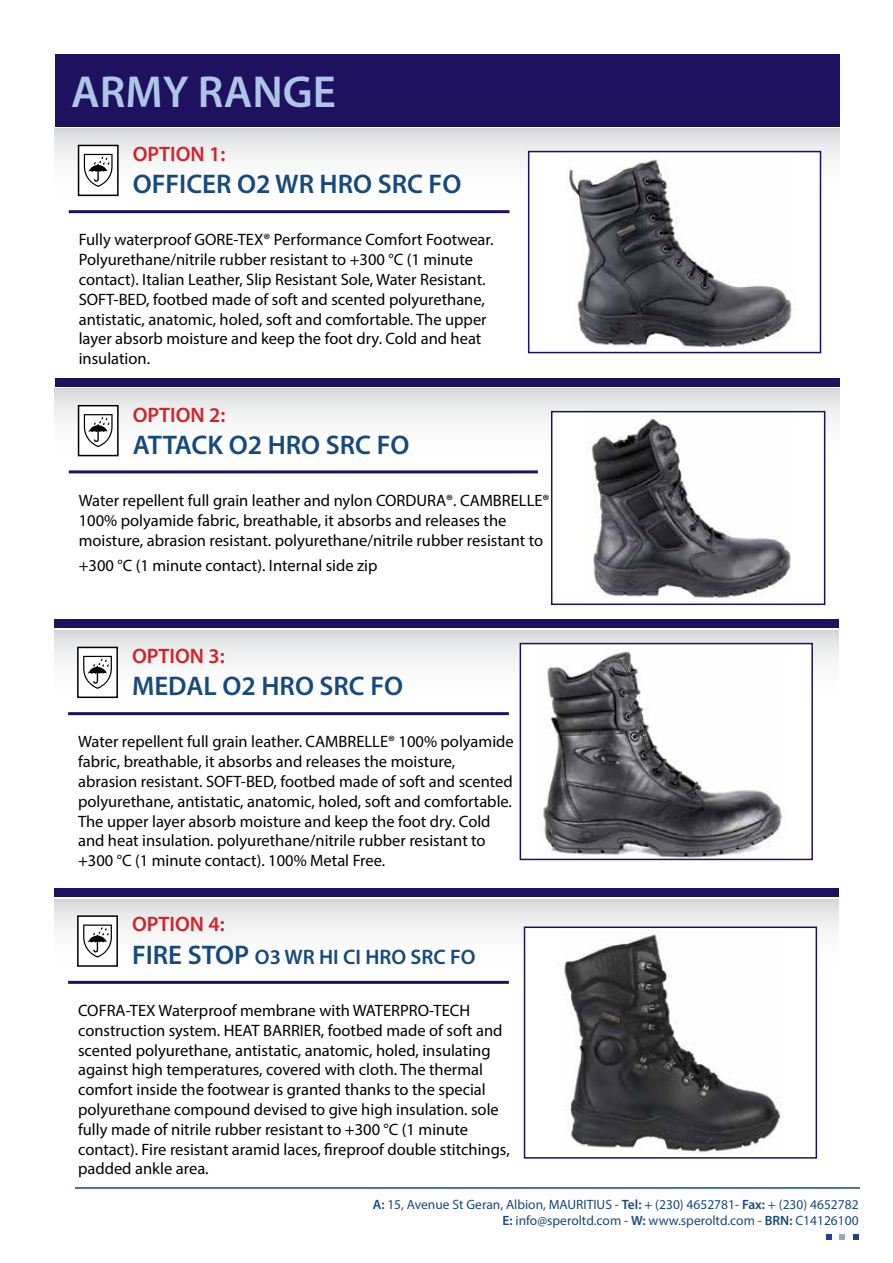
<style>
.page{position:relative;width:893px;height:1263px;background:#fff}
.page>*{position:absolute;margin:0;border:0;box-sizing:border-box;transform-origin:0 0}
.t1{font:600 45px "Myriad Pro";color:#aec5e7}
.t2{font:600 27px "Myriad Pro";color:#174a7c}
.t3{font:600 21px/32.4px "Myriad Pro";color:#174a7c}
.t4{font:600 21px "Myriad Pro";color:#d2232a}
.t5{font:16.5px/19.8px "Myriad Pro";color:#000}
.t6{font:13.5px/16.2px "Myriad Pro";color:#174a7c;text-align:right}
.s1{color:#d2232a}
.s2{font-size:27px}
.s3{font-weight:600}
</style>
<div class="page">
<svg style="left:55px;top:389px;width:785px;height:105px"></svg>
<div style="left:55px;top:378px;width:785px;height:8px;background:#1d1160"></div>
<div style="left:79px;top:406px;width:39px;height:50px;background:#fff"></div>
<div style="left:78px;top:405px;width:41px;height:51px;border:2px solid #000"></div>
<hr style="left:69px;top:470px;width:469px;height:3px;background:#1d1160">
<svg style="left:84px;top:414px;width:29px;height:33px"></svg>
<div style="left:55px;top:54px;width:785px;height:72px;background:#1d1160"></div>
<svg style="left:55px;top:129px;width:785px;height:105px"></svg>
<hr style="left:69px;top:210px;width:440px;height:3px;background:#1d1160">
<div style="left:552px;top:412px;width:273px;height:192px;background:#fff"></div>
<img style="left:586px;top:416px;width:205px;height:182px">
<div style="left:551px;top:411px;width:274px;height:194px;border:2px solid #1d1160"></div>
<div style="left:79px;top:145px;width:39px;height:50px;background:#fff"></div>
<div style="left:78px;top:145px;width:41px;height:51px;border:2px solid #000"></div>
<svg style="left:84px;top:154px;width:29px;height:33px"></svg>
<div style="left:529px;top:152px;width:291px;height:201px;background:#fff"></div>
<img style="left:567px;top:157px;width:225px;height:191px">
<div style="left:528px;top:151px;width:293px;height:202px;border:2px solid #1d1160"></div>
<svg style="left:54px;top:631px;width:785px;height:105px"></svg>
<hr style="left:68px;top:712px;width:441px;height:3px;background:#1d1160">
<div style="left:78px;top:647px;width:39px;height:50px;background:#fff"></div>
<div style="left:77px;top:647px;width:41px;height:51px;border:2px solid #000"></div>
<svg style="left:83px;top:656px;width:29px;height:33px"></svg>
<div style="left:520px;top:644px;width:292px;height:215px;background:#fff"></div>
<img style="left:543px;top:651px;width:239px;height:206px">
<div style="left:520px;top:643px;width:293px;height:217px;border:2px solid #1d1160"></div>
<div style="left:54px;top:619px;width:785px;height:9px;background:#1d1160"></div>
<div style="left:54px;top:888px;width:785px;height:9px;background:#1d1160"></div>
<div style="left:54px;top:899px;width:785px;height:106px;background:linear-gradient(to bottom,#e6e7e8,#fff)"></div>
<hr style="left:68px;top:981px;width:441px;height:3px;background:#1d1160">
<div style="left:78px;top:916px;width:39px;height:50px;background:#fff"></div>
<div style="left:77px;top:915px;width:41px;height:52px;border:2px solid #000"></div>
<svg style="left:83px;top:924px;width:29px;height:33px"></svg>
<div style="left:524px;top:927px;width:292px;height:231px;background:#fff"></div>
<img style="left:564px;top:931px;width:217px;height:223px">
<div style="left:524px;top:926px;width:293px;height:232px;border:2px solid #1d1160"></div>
<svg style="left:853px;top:1234px;width:6px;height:6px"></svg>
<svg style="left:839px;top:1234px;width:6px;height:6px"></svg>
<svg style="left:826px;top:1234px;width:6px;height:6px"></svg>
<hr style="left:75px;top:1187px;width:785px;height:2px;background:#174a7c">
<h1 class="t1" style="left:71px;top:64px;width:266px">ARMY RANGE</h1>
<p class="t4" style="left:133px;top:140px;width:94px">OPTION 1:</p>
<h2 class="t2" style="left:133px;top:167px;width:330px">OFFICER O2 WR HRO SRC FO</h2>
<p class="t5" style="left:79px;top:230px;width:416px">Fully waterproof GORE-TEX® Performance Comfort Footwear.<br>Polyurethane/nitrile rubber resistant to +300 °C (1 minute contact). Italian Leather, Slip Resistant Sole, Water Resistant.<br>SOFT-BED, footbed made of soft and scented polyurethane, antistatic, anatomic, holed, soft and comfortable. The upper layer absorb moisture and keep the foot dry. Cold and heat insulation.</p>
<p class="t4" style="left:133px;top:401px;width:94px">OPTION 2:</p>
<h2 class="t2" style="left:133px;top:428px;width:278px">ATTACK O2 HRO SRC FO</h2>
<p class="t5" style="left:79px;top:491px;width:472px">Water repellent full grain leather and nylon CORDURA®. CAMBRELLE®<br>100% polyamide fabric, breathable, it absorbs and releases the moisture, abrasion resistant. polyurethane/nitrile rubber resistant to</p>
<p class="t5" style="left:79px;top:555px;width:300px">+300 °C (1 minute contact). Internal side zip</p>
<p class="t4" style="left:132px;top:642px;width:94px">OPTION 3:</p>
<h2 class="t2" style="left:132px;top:669px;width:273px">MEDAL O2 HRO SRC FO</h2>
<p class="t5" style="left:78px;top:732px;width:437px">Water repellent full grain leather. CAMBRELLE® 100% polyamide fabric, breathable, it absorbs and releases the moisture, abrasion resistant. SOFT-BED, footbed made of soft and scented polyurethane, antistatic, anatomic, holed, soft and comfortable.<br>The upper layer absorb moisture and keep the foot dry. Cold and heat insulation. polyurethane/nitrile rubber resistant to +300 °C (1 minute contact). 100% Metal Free.</p>
<p class="t3" style="left:132px;top:907px;width:345px"><span class="s1">OPTION 4:<br></span><span class="s2">FIRE STOP</span> O3 WR HI CI HRO SRC FO</p>
<p class="t5" style="left:78px;top:1000px;width:433px">COFRA-TEX Waterproof membrane with WATERPRO-TECH construction system. HEAT BARRIER, footbed made of soft and scented polyurethane, antistatic, anatomic, holed, insulating against high temperatures, covered with cloth. The thermal comfort inside the footwear is granted thanks to the special polyurethane compound devised to give high insulation. sole fully made of nitrile rubber resistant to +300 °C (1 minute contact). Fire resistant aramid laces, fireproof double stitchings, padded ankle area.</p>
<p class="t6" style="left:373px;top:1196px;width:487px"><span class="s3">A:</span> 15, Avenue St Geran, Albion, MAURITIUS - <span class="s3">Tel:</span> + (230) 4652781- <span class="s3">Fax:</span> + (230) 4652782<br><span class="s3">E:</span> info@speroltd.com - <span class="s3">W:</span> www.speroltd.com - <span class="s3">BRN:</span> C14126100</p>
</div>
